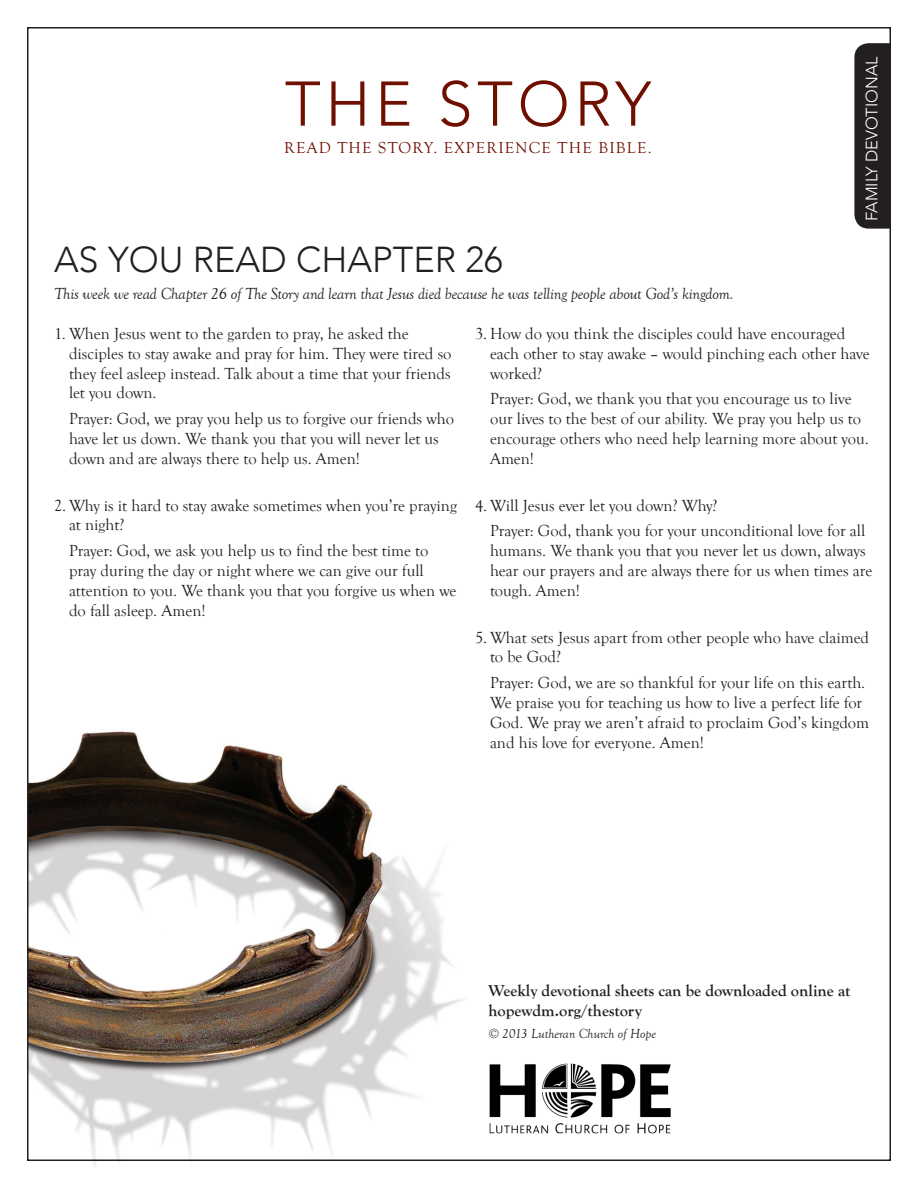
<style>
.page{position:relative;width:918px;height:1188px;background:#fff}
.page>*{position:absolute;margin:0;border:0;box-sizing:border-box;transform-origin:0 0}
.t1{font:300 62.4px "Avenir LT";letter-spacing:.075em;color:#6f0f00}
.t2{font:300 36px "Avenir LT";color:#231f20}
.t3{font:16.5px/19.8px "Goudy Old Style T";color:#231f20}
.t4{font:italic 16.5px "Goudy Old Style T";letter-spacing:-.015em;color:#231f20}
.t5{font:700 16.5px/19.8px "Goudy Old Style T";color:#231f20}
.t6{font:300 16.5px "Avenir LT";color:#fff}
.t7{font:16.2px "Goudy Old Style T";letter-spacing:.075em;color:#6f0f00}
.t8{font:italic 13.5px "Goudy Old Style T";color:#231f20}
</style>
<div class="page">
<img style="left:30px;top:731px;width:434px;height:437px">
<img style="left:489px;top:1063px;width:182px;height:71px">
<div style="left:854px;top:43px;width:37px;height:186px;background:#231f20"></div>
<p class="t1" style="left:285px;top:68px;width:368px">THE STORY</p>
<p class="t7" style="left:284px;top:139px;width:369px">READ THE STORY. EXPERIENCE THE BIBLE.</p>
<p class="t6" style="left:862px;top:221px;width:166px;rotate:-90deg">FAMILY DEVOTIONAL</p>
<p class="t2" style="left:54px;top:239px;width:450px">AS YOU READ CHAPTER 26</p>
<p class="t4" style="left:54px;top:285px;width:681px">This week we read Chapter 26 of The Story and learn that Jesus died because he was telling people about God’s kingdom.</p>
<p class="t3" style="left:69px;top:324px;width:384px;text-indent:-15px">1. When Jesus went to the garden to pray, he asked the disciples to stay awake and pray for him. They were tired so they feel asleep instead. Talk about a time that your friends let you down.</p>
<p class="t3" style="left:69px;top:409px;width:387px">Prayer: God, we pray you help us to forgive our friends who have let us down. We thank you that you will never let us down and are always there to help us. Amen!</p>
<p class="t3" style="left:69px;top:496px;width:389px;text-indent:-15px">2. Why is it hard to stay awake sometimes when you’re praying at night?</p>
<p class="t3" style="left:69px;top:541px;width:389px">Prayer: God, we ask you help us to find the best time to pray during the day or night where we can give our full attention to you. We thank you that you forgive us when we do fall asleep. Amen!</p>
<p class="t3" style="left:490px;top:324px;width:381px;text-indent:-15px">3. How do you think the disciples could have encouraged each other to stay awake – would pinching each other have worked?</p>
<p class="t3" style="left:490px;top:389px;width:380px">Prayer: God, we thank you that you encourage us to live our lives to the best of our ability. We pray you help us to encourage others who need help learning more about you.<br>Amen!</p>
<p class="t3" style="left:490px;top:493px;width:377px;line-height:25.8px;text-indent:-15px">4. Will Jesus ever let you down? Why?<br>Prayer: God, thank you for your unconditional love for all</p>
<p class="t3" style="left:490px;top:541px;width:384px">humans. We thank you that you never let us down, always hear our prayers and are always there for us when times are tough. Amen!</p>
<p class="t3" style="left:490px;top:628px;width:381px;text-indent:-15px">5. What sets Jesus apart from other people who have claimed to be God?</p>
<p class="t3" style="left:490px;top:673px;width:381px">Prayer: God, we are so thankful for your life on this earth.<br>We praise you for teaching us how to live a perfect life for God. We pray we aren’t afraid to proclaim God’s kingdom and his love for everyone. Amen!</p>
<p class="t5" style="left:488px;top:981px;width:363px">Weekly devotional sheets can be downloaded online at hopewdm.org/thestory</p>
<p class="t8" style="left:488px;top:1027px;width:169px">© 2013 Lutheran Church of Hope</p>
</div>
